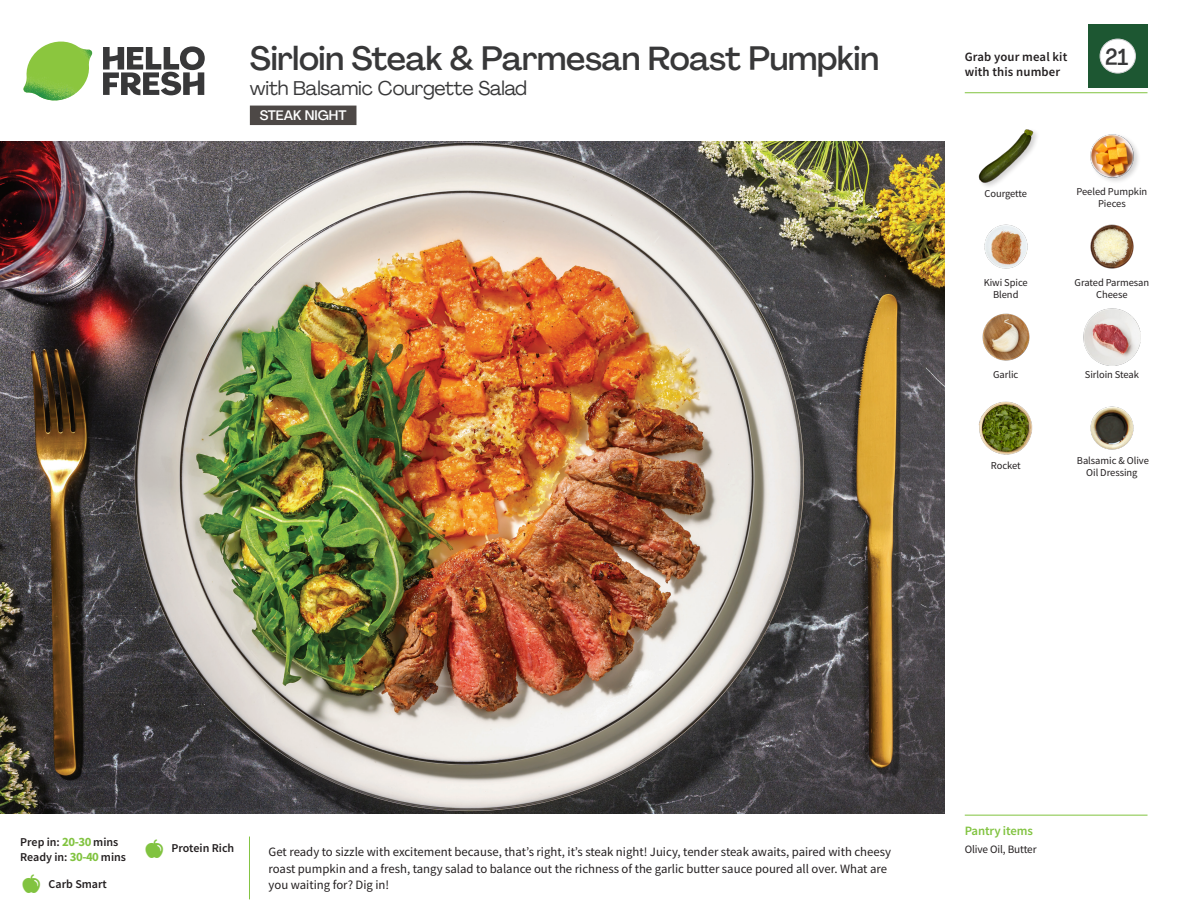
<style>
.page{position:relative;width:1188px;height:918px;background:#fff}
.page>*{position:absolute;margin:0;border:0;box-sizing:border-box;transform-origin:0 0}
._15_Titel_UK{font:500 33px "Agrandir";letter-spacing:-.01em;color:#383839}
._002_Label_Nr{font:500 22.8px "Agrandir";color:#383839;scale:.94 1}
._15_Titel_UK-2{font:19.5px "Agrandir";letter-spacing:-.01em;color:#383839}
.t1{font:500 13.5px "Agrandir";color:#fff}
.Step_6_Text_AU{font:12.75px/16.5px "Source Sans Pro";color:#231f20}
.t2{font:600 12.75px/15px "Source Sans Pro";letter-spacing:.01em;color:#231f20}
._04_Headers_Front{font:600 12.75px "Source Sans Pro";letter-spacing:-.01em;color:#81c340}
._04_Intro{font:600 12px "Source Sans Pro";color:#231f20}
._05_Pantry{font:11.25px "Source Sans Pro";letter-spacing:-.01em;color:#231f20}
._18_FRONT_ingredients{font:10.5px/12px "Source Sans Pro";letter-spacing:-.005em;color:#231f20;text-align:center}
.s1{font-weight:700;font-size:12.75px;color:#81c340}
</style>
<div class="page">
<svg style="left:103px;top:46px;width:102px;height:49px"></svg>
<img style="left:23px;top:42px;width:69px;height:59px">
<img style="left:0;top:142px;width:945px;height:672px">
<div style="left:250px;top:106px;width:106px;height:19px;background:#4d4846"></div>
<img style="left:1083px;top:308px;width:58px;height:58px">
<img style="left:1090px;top:406px;width:44px;height:44px">
<img style="left:978px;top:401px;width:55px;height:54px">
<img style="left:982px;top:313px;width:48px;height:48px">
<img style="left:984px;top:224px;width:44px;height:45px">
<img style="left:1090px;top:224px;width:44px;height:45px">
<div style="left:977px;top:128px;width:63px;height:62px;background:#231f20;opacity:.2"></div>
<img style="left:977px;top:128px;width:57px;height:57px">
<img style="left:1090px;top:134px;width:48px;height:48px">
<hr style="left:965px;top:815px;width:183px;height:1px;background:#81c340">
<hr style="left:965px;top:92px;width:183px;height:1px;background:#81c340">
<div style="left:1088px;top:24px;width:60px;height:64px;background:#1d5732"></div>
<div style="left:1100px;top:39px;width:35px;height:34px;background:#fff;border-radius:50%"></div>
<div style="left:1100px;top:39px;width:36px;height:34px;border:1px solid #d1d2d4;border-radius:50%"></div>
<p class="_15_Titel_UK" style="left:250px;top:38px;width:631px">Sirloin Steak &amp; Parmesan Roast Pumpkin</p>
<p class="_15_Titel_UK-2" style="left:250px;top:76px;width:279px">with Balsamic Courgette Salad</p>
<p class="t1" style="left:260px;top:107px;width:88px">STEAK NIGHT</p>
<p class="t2" style="left:965px;top:49px;width:104px">Grab your meal kit with this number</p>
<p class="_002_Label_Nr" style="left:1105px;top:43px;width:26px">21</p>
<p class="_18_FRONT_ingredients" style="left:984px;top:188px;width:44px">Courgette</p>
<p class="_18_FRONT_ingredients" style="left:984px;top:276px;width:46px">Kiwi Spice<br>Blend</p>
<p class="_18_FRONT_ingredients" style="left:1076px;top:185px;width:72px">Peeled Pumpkin<br>Pieces</p>
<p class="_18_FRONT_ingredients" style="left:1075px;top:276px;width:76px">Grated Parmesan<br>Cheese</p>
<p class="_18_FRONT_ingredients" style="left:993px;top:369px;width:27px">Garlic</p>
<p class="_18_FRONT_ingredients" style="left:1085px;top:369px;width:56px">Sirloin Steak</p>
<p class="_18_FRONT_ingredients" style="left:991px;top:459px;width:31px">Rocket</p>
<p class="_18_FRONT_ingredients" style="left:1077px;top:455px;width:73px">Balsamic &amp; Olive<br>Oil Dressing</p>
<p class="_04_Intro" style="left:20px;top:834px;width:100px">Prep in: <span class="s1">20-30</span> mins</p>
<p class="_04_Intro" style="left:20px;top:849px;width:107px">Ready in: <span class="s1">30-40</span> mins</p>
<p class="_04_Intro" style="left:49px;top:876px;width:60px">Carb Smart</p>
<p class="_04_Intro" style="left:172px;top:841px;width:64px">Protein Rich</p>
<p class="Step_6_Text_AU" style="left:269px;top:844px;width:624px">Get ready to sizzle with excitement because, that’s right, it’s steak night! Juicy, tender steak awaits, paired with cheesy roast pumpkin and a fresh, tangy salad to balance out the richness of the garlic butter sauce poured all over. What are you waiting for? Dig in!</p>
<p class="_04_Headers_Front" style="left:965px;top:822px;width:70px">Pantry items</p>
<p class="_05_Pantry" style="left:965px;top:842px;width:73px">Olive Oil, Butter</p>
</div>
